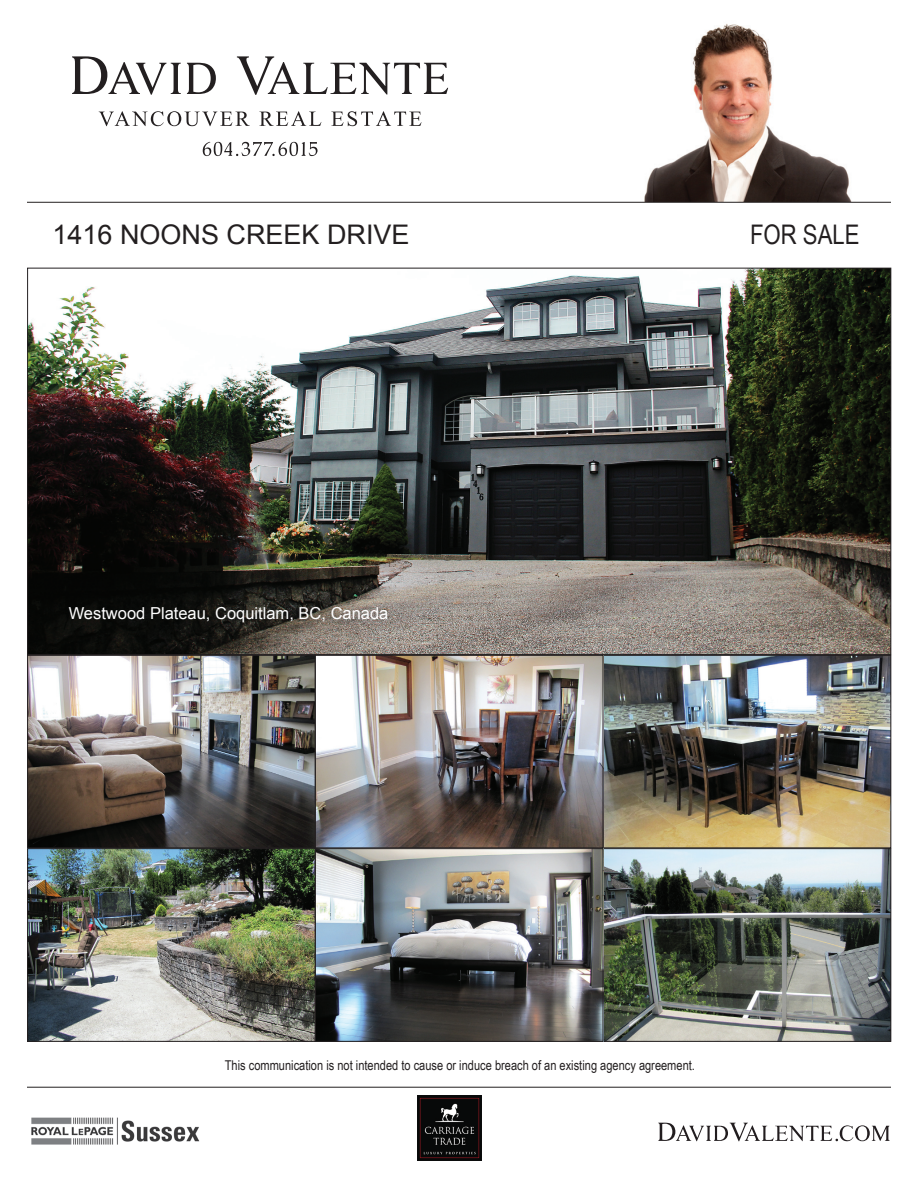
<style>
.page{position:relative;width:918px;height:1188px;background:#fff}
.page>*{position:absolute;margin:0;border:0;box-sizing:border-box;transform-origin:0 0}
.t1{font:27px "Arial";color:#231f20}
.t2{font:27px "Arial Narrow";color:#231f20}
.t3{font:16.5px "Arial";color:#fff}
.t4{font:13.5px "Arial Narrow";color:#231f20}
</style>
<div class="page">
<img style="left:29px;top:270px;width:860px;height:383px">
<img style="left:622px;top:23px;width:247px;height:179px">
<hr style="left:27px;top:202px;width:864px;height:1px;background:#231f20">
<img style="left:29px;top:657px;width:285px;height:189px">
<div style="left:27px;top:655px;width:289px;height:193px;border:1px solid #231f20"></div>
<img style="left:605px;top:657px;width:284px;height:189px">
<div style="left:603px;top:655px;width:288px;height:193px;border:1px solid #231f20"></div>
<img style="left:29px;top:850px;width:285px;height:190px">
<div style="left:27px;top:848px;width:289px;height:194px;border:1px solid #231f20"></div>
<img style="left:605px;top:850px;width:284px;height:190px">
<div style="left:603px;top:848px;width:288px;height:194px;border:1px solid #231f20"></div>
<svg style="left:72px;top:56px;width:109px;height:39px"></svg>
<svg style="left:187px;top:63px;width:29px;height:31px"></svg>
<svg style="left:237px;top:56px;width:211px;height:39px"></svg>
<svg style="left:99px;top:111px;width:151px;height:15px"></svg>
<svg style="left:259px;top:111px;width:62px;height:15px"></svg>
<svg style="left:331px;top:111px;width:91px;height:15px"></svg>
<svg style="left:203px;top:142px;width:115px;height:14px"></svg>
<hr style="left:27px;top:1087px;width:864px;height:1px;background:#231f20">
<svg style="left:658px;top:1123px;width:232px;height:18px"></svg>
<img style="left:31px;top:1117px;width:169px;height:28px">
<img style="left:417px;top:1096px;width:65px;height:64px">
<img style="left:317px;top:657px;width:284px;height:189px">
<div style="left:315px;top:655px;width:288px;height:193px;border:1px solid #231f20"></div>
<img style="left:317px;top:850px;width:284px;height:190px">
<div style="left:315px;top:848px;width:288px;height:194px;border:1px solid #231f20"></div>
<h1 class="t1" style="left:53px;top:217px;width:359px">1416 NOONS CREEK DRIVE</h1>
<h1 class="t2" style="left:750px;top:215px;width:111px">FOR SALE</h1>
<p class="t3" style="left:69px;top:602px;width:321px">Westwood Plateau, Coquitlam, BC, Canada</p>
<p class="t4" style="left:225px;top:1055px;width:472px">This communication is not intended to cause or induce breach of an existing agency agreement.</p>
</div>
